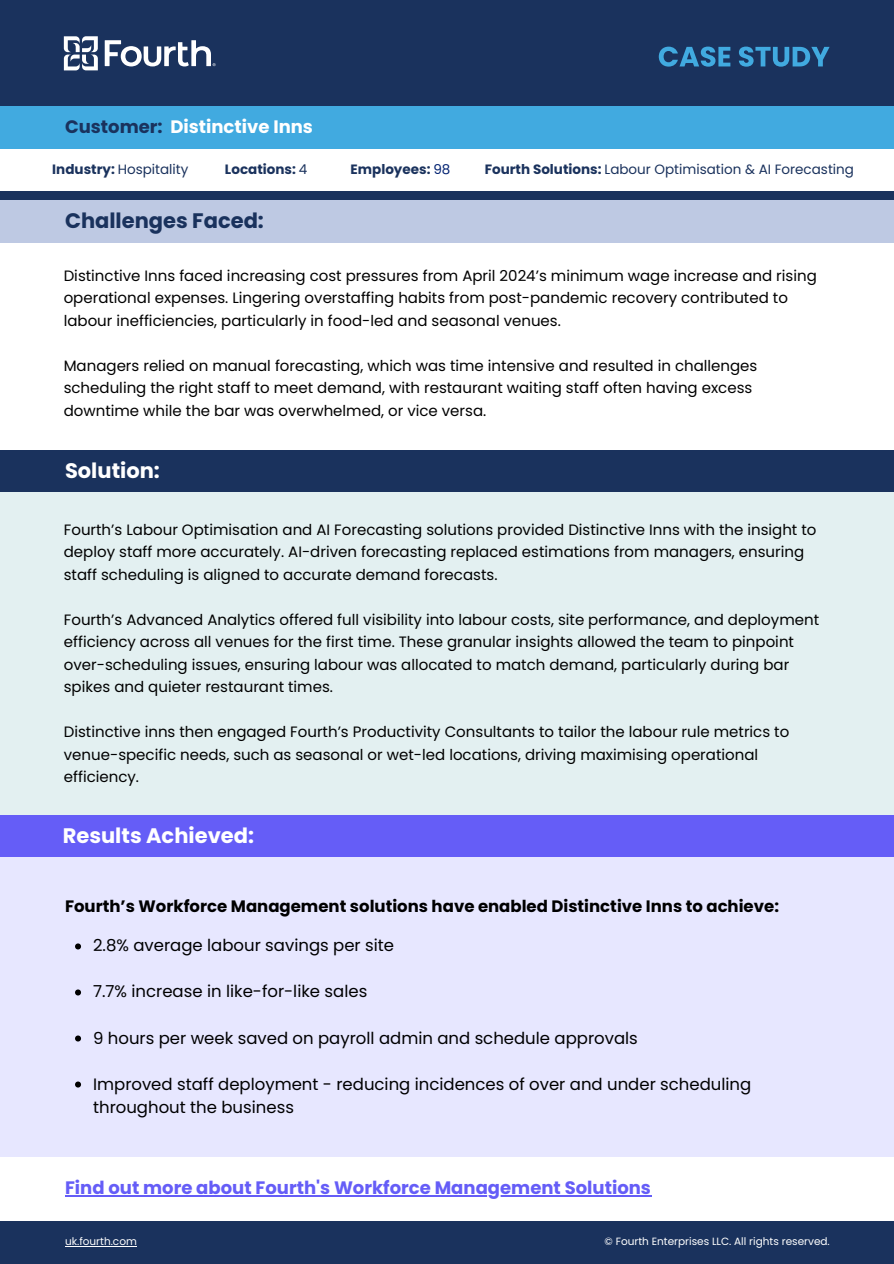
<style>
.page{position:relative;width:894px;height:1264px;background:#fff}
.page>*{position:absolute;margin:0;border:0;box-sizing:border-box;transform-origin:0 0}
.t1{font:700 21px "Poppins";color:#fff}
.t2{font:700 21px "Poppins";color:#1a325d}
.t3{font:700 18px "Poppins";color:#655df7}
.t4{font:700 18px "Poppins";color:#fff}
.t5{font:16.5px/23px "Poppins";color:#000}
.t6{font:700 16.5px "Poppins";color:#000}
.t7{font:15px/22.5px "Poppins";color:#000}
.t8{font:13.5px "Poppins";color:#1a325d}
.t9{font:700 13.5px "Poppins";color:#1a325d}
.t10{font:10.5px "Poppins";color:#fff}
.s1{color:#1a325d}
.s2{font-weight:700}
.s3{font-weight:400}
.s4{font-weight:400;color:#002171}
</style>
<div class="page">
<div style="left:0;top:0;width:893px;height:107px;background:#1a325d"></div>
<svg style="left:64px;top:36px;width:34px;height:34px"></svg>
<svg style="left:105px;top:40px;width:110px;height:26px"></svg>
<svg style="left:658px;top:47px;width:72px;height:20px"></svg>
<svg style="left:739px;top:47px;width:90px;height:20px"></svg>
<div style="left:0;top:1220px;width:893px;height:43px;background:#1a325d"></div>
<div style="left:0;top:106px;width:893px;height:43px;background:#41aae0"></div>
<div style="left:0;top:191px;width:893px;height:9px;background:#1a325d"></div>
<div style="left:0;top:200px;width:893px;height:42px;background:#bec9e3"></div>
<div style="left:0;top:450px;width:893px;height:46px;background:#1a325d"></div>
<div style="left:0;top:814px;width:893px;height:43px;background:#655df7"></div>
<div style="left:0;top:492px;width:893px;height:322px;background:#e3f0f1"></div>
<div style="left:0;top:857px;width:893px;height:299px;background:#e7e7ff"></div>
<hr style="left:65px;top:1245px;width:72px;height:1px;background:#fff">
<hr style="left:65px;top:1195px;width:585px;height:1px;background:#655df7">
<svg style="left:75px;top:943px;width:6px;height:6px"></svg>
<svg style="left:75px;top:989px;width:6px;height:6px"></svg>
<svg style="left:75px;top:1035px;width:6px;height:6px"></svg>
<svg style="left:75px;top:1081px;width:6px;height:6px"></svg>
<h4 class="t4" style="left:65px;top:114px;width:249px"><span class="s1">Customer:</span> Distinctive Inns</h4>
<h4 class="t8" style="left:52px;top:159px;width:138px"><span class="s2">Industry:</span> Hospitality</h4>
<h4 class="t9" style="left:225px;top:159px;width:84px">Locations: <span class="s3">4</span></h4>
<h5 class="t9" style="left:350px;top:159px;width:101px">Employees: <span class="s4">98</span></h5>
<h1 class="t8" style="left:484px;top:159px;width:371px"><span class="s2">Fourth Solutions:</span> Labour Optimisation &amp; AI Forecasting</h1>
<h4 class="t2" style="left:65px;top:206px;width:200px">Challenges Faced:</h4>
<h4 class="t7" style="left:64px;top:264px;width:754px">Distinctive Inns faced increasing cost pressures from April 2024’s minimum wage increase and rising operational expenses. Lingering overstaffing habits from post-pandemic recovery contributed to labour inefficiencies, particularly in food-led and seasonal venues.</h4>
<h4 class="t7" style="left:64px;top:354px;width:695px">Managers relied on manual forecasting, which was time intensive and resulted in challenges scheduling the right staff to meet demand, with restaurant waiting staff often having excess downtime while the bar was overwhelmed, or vice versa.</h4>
<h4 class="t1" style="left:65px;top:456px;width:96px">Solution:</h4>
<h1 class="t7" style="left:64px;top:518px;width:754px">Fourth’s Labour Optimisation and AI Forecasting solutions provided Distinctive Inns with the insight to deploy staff more accurately. AI-driven forecasting replaced estimations from managers, ensuring staff scheduling is aligned to accurate demand forecasts.</h1>
<h2 class="t7" style="left:64px;top:608px;width:756px">Fourth’s Advanced Analytics offered full visibility into labour costs, site performance, and deployment efficiency across all venues for the first time. These granular insights allowed the team to pinpoint over-scheduling issues, ensuring labour was allocated to match demand, particularly during bar spikes and quieter restaurant times.</h2>
<p class="t7" style="left:64px;top:720px;width:726px">Distinctive inns then engaged Fourth’s Productivity Consultants to tailor the labour rule metrics to venue-specific needs, such as seasonal or wet-led locations, driving maximising operational efficiency.</p>
<h1 class="t1" style="left:63px;top:820px;width:193px">Results Achieved:</h1>
<p class="t6" style="left:65px;top:895px;width:715px">Fourth’s Workforce Management solutions have enabled Distinctive Inns to achieve:</p>
<p class="t5" style="left:93px;top:934px;width:302px">2.8% average labour savings per site</p>
<p class="t5" style="left:93px;top:980px;width:275px">7.7% increase in like-for-like sales</p>
<h2 class="t5" style="left:93px;top:1026px;width:546px">9 hours per week saved on payroll admin and schedule approvals</h2>
<p class="t5" style="left:93px;top:1072px;width:659px">Improved staff deployment - reducing incidences of over and under scheduling throughout the business</p>
<h4 class="t3" style="left:65px;top:1175px;width:587px">Find out more about Fourth's Workforce Management Solutions</h4>
<p class="t10" style="left:65px;top:1233px;width:73px">uk.fourth.com</p>
<h2 class="t10" style="left:604px;top:1233px;width:227px">© Fourth Enterprises LLC. All rights reserved.</h2>
</div>
